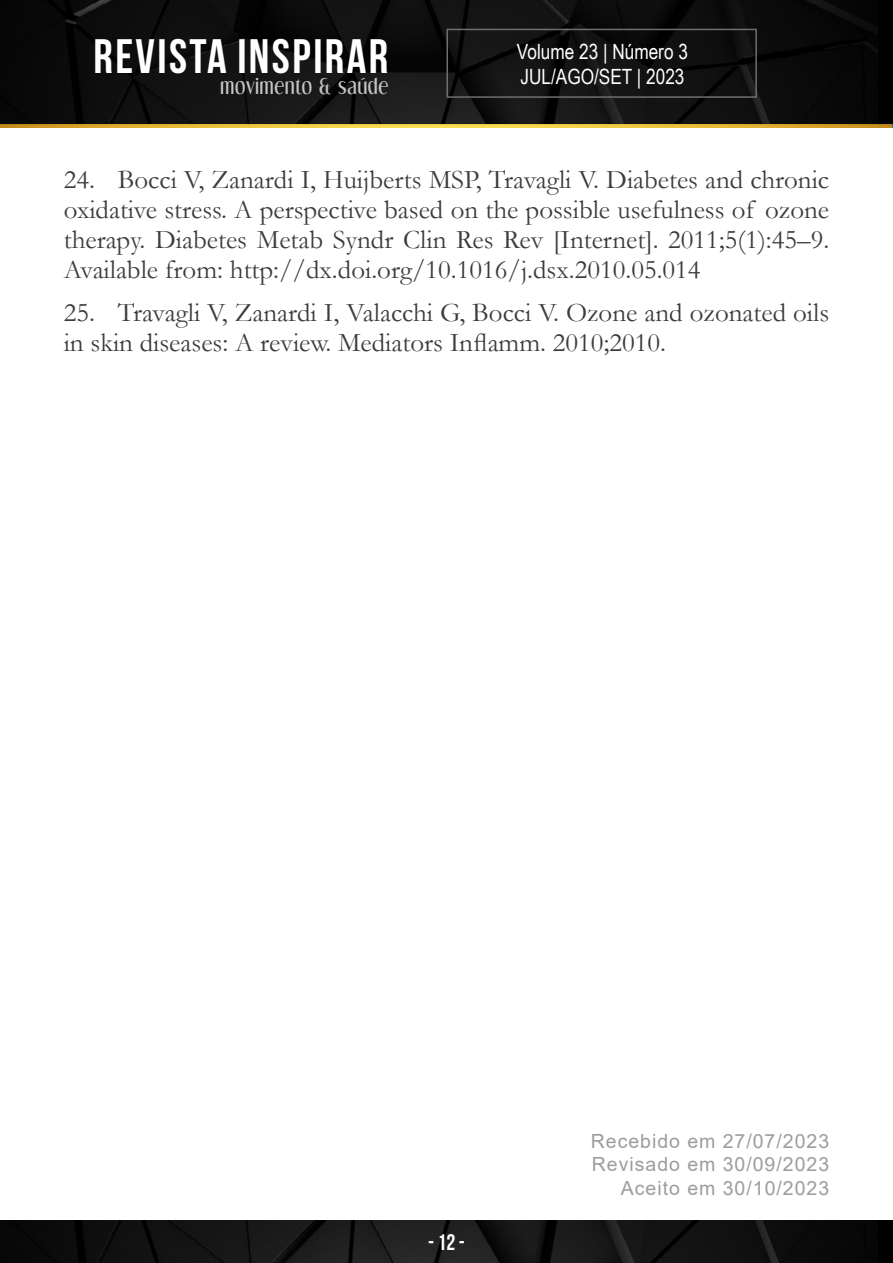
<style>
.page{position:relative;width:893px;height:1263px;background:#fff}
.page>*{position:absolute;margin:0;border:0;box-sizing:border-box;transform-origin:0 0}
.t1{font:700 48.3px "Bebas Neue";letter-spacing:.05em;color:#fff}
.t2{font:27px/30px "Garamond";color:#3c3c3b;text-align:justify}
.t3{font:700 22.5px "Bebas Neue";color:#fff}
.t4{font:21px/25.2px "Arial Narrow";color:#fff}
.t5{font:19.5px/23.4px "Arial";letter-spacing:.05em;color:#9d9d9c;text-align:right}
.t6{font:18.9px "Dream Orphans";letter-spacing:.05em;color:#c6c6c6}
</style>
<div class="page">
<img style="left:0;top:124px;width:891px;height:4px">
<img style="left:0;top:0;width:878px;height:124px">
<div style="left:446px;top:29px;width:311px;height:69px;border:2px solid #706f6f"></div>
<img style="left:0;top:1220px;width:878px;height:43px">
<h1 class="t1" style="left:94px;top:29px;width:296px">REVISTA INSPIRAR</h1>
<p class="t6" style="left:220px;top:75px;width:169px">movimento &amp; saúde</p>
<p class="t4" style="left:517px;top:38px;width:173px">Volume 23 | Número 3<br>JUL/AGO/SET | 2023</p>
<p class="t2" style="left:64px;top:164px;width:767px">24. Bocci V, Zanardi I, Huijberts MSP, Travagli V. Diabetes and chronic oxidative stress. A perspective based on the possible usefulness of ozone therapy. Diabetes Metab Syndr Clin Res Rev [Internet]. 2011;5(1):45–9.<br>Available from: http://dx.doi.org/10.1016/j.dsx.2010.05.014</p>
<p class="t2" style="left:64px;top:296px;width:767px">25. Travagli V, Zanardi I, Valacchi G, Bocci V. Ozone and ozonated oils in skin diseases: A review. Mediators Inflamm. 2010;2010.</p>
<p class="t3" style="left:428px;top:1230px;width:38px">- 12 -</p>
<p class="t5" style="left:591px;top:1129px;width:240px">Recebido em 27/07/2023<br>Revisado em 30/09/2023<br>Aceito em 30/10/2023</p>
</div>
